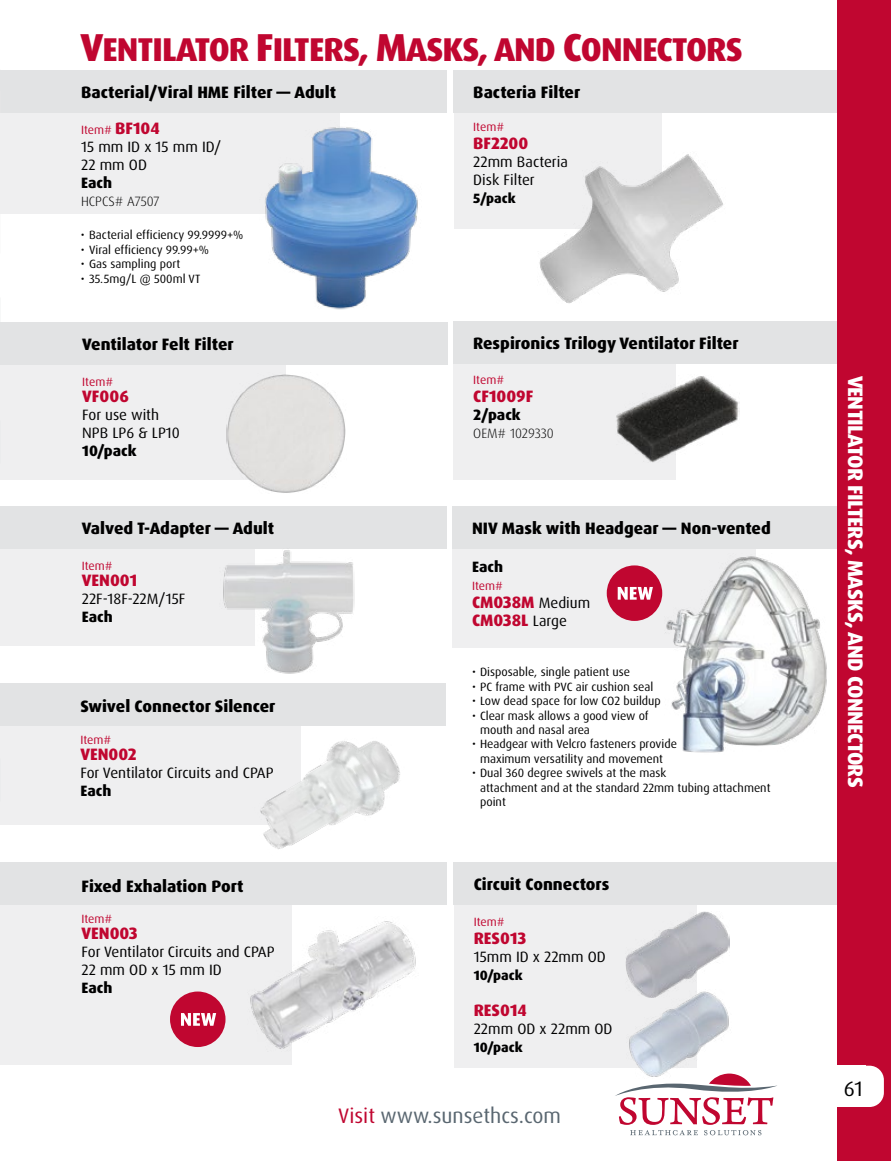
<style>
.page{position:relative;width:891px;height:1161px;background:#fff}
.page>*{position:absolute;margin:0;border:0;box-sizing:border-box;transform-origin:0 0}
.t1{font:800 33px "Dax OT";letter-spacing:-.03em;color:#c00630}
.t2{font:800 21px "Dax OT";letter-spacing:-.03em;color:#fff}
.t3{font:21px "Dax OT";color:#596670}
.t4{font:21px "Dax OT";color:#000}
.t5{font:800 16.5px "Dax OT";color:#000}
.t6{font:800 16.5px/18px "Dax OT";color:#c00630}
.t7{font:15px/18px "Dax OT";color:#000}
.t8{font:800 15px "Dax OT";color:#000}
.t9{font:300 13.5px "Dax OT";color:#000}
.t10{font:800 13.5px "Dax OT";color:#000}
.t11{font:12px/14.4px "Dax OT";color:#000}
.t12{font:12px "Dax OT";color:#c00630}
.s1{font-size:39px}
.s2{font-weight:800;font-size:16.5px}
.s3{font-weight:400;font-size:15px;color:#000}
.s4{color:#c00630}
</style>
<div class="page">
<svg style="left:615px;top:1074px;width:162px;height:61px"></svg>
<div style="left:0;top:95px;width:340px;height:119px;background:#efeff0"></div>
<div style="left:0;top:70px;width:447px;height:43px;background:#e2e3e4"></div>
<div style="left:454px;top:91px;width:208px;height:138px;background:#efeff0"></div>
<div style="left:0;top:704px;width:301px;height:120px;background:#efeff0"></div>
<div style="left:0;top:884px;width:292px;height:181px;background:#efeff0"></div>
<div style="left:454px;top:70px;width:437px;height:43px;background:#e2e3e4"></div>
<div style="left:0;top:683px;width:446px;height:43px;background:#e2e3e4"></div>
<div style="left:0;top:863px;width:447px;height:42px;background:#e2e3e4"></div>
<div style="left:0;top:345px;width:285px;height:134px;background:#efeff0"></div>
<div style="left:0;top:529px;width:255px;height:117px;background:#efeff0"></div>
<div style="left:454px;top:344px;width:222px;height:135px;background:#efeff0"></div>
<div style="left:452px;top:529px;width:304px;height:119px;background:#efeff0"></div>
<div style="left:0;top:322px;width:447px;height:43px;background:#e2e3e4"></div>
<div style="left:0;top:506px;width:447px;height:43px;background:#e2e3e4"></div>
<div style="left:454px;top:321px;width:437px;height:43px;background:#e2e3e4"></div>
<div style="left:452px;top:506px;width:439px;height:43px;background:#e2e3e4"></div>
<img style="left:226px;top:372px;width:120px;height:121px">
<img style="left:539px;top:154px;width:184px;height:150px">
<img style="left:235px;top:741px;width:183px;height:122px">
<img style="left:250px;top:921px;width:166px;height:128px">
<img style="left:616px;top:376px;width:123px;height:87px">
<img style="left:665px;top:556px;width:162px;height:197px">
<img style="left:223px;top:550px;width:132px;height:124px">
<div style="left:454px;top:886px;width:243px;height:181px;background:#efeff0"></div>
<div style="left:454px;top:862px;width:437px;height:43px;background:#e2e3e4"></div>
<img style="left:626px;top:998px;width:106px;height:82px">
<img style="left:625px;top:912px;width:105px;height:86px">
<div style="left:170px;top:992px;width:56px;height:55px;background:#c00630;border-radius:50%"></div>
<svg style="left:181px;top:1013px;width:35px;height:13px"></svg>
<div style="left:607px;top:565px;width:55px;height:56px;background:#c00630;border-radius:50%"></div>
<svg style="left:618px;top:587px;width:35px;height:13px"></svg>
<img style="left:265px;top:127px;width:153px;height:183px">
<div style="left:838px;top:0;width:53px;height:1161px;background:#c00630"></div>
<div style="left:839px;top:1066px;width:45px;height:41px;background:#fff;border-radius:14px"></div>
<div style="left:837px;top:1066px;width:28px;height:41px;background:#fff"></div>
<h1 class="t1" style="left:81px;top:28px;width:664px"><span class="s1">V</span>ENTILATOR <span class="s1">F</span>ILTERS, <span class="s1">M</span>ASKS, AND <span class="s1">C</span>ONNECTORS</h1>
<h3 class="t5" style="left:81px;top:81px;width:256px">Bacterial/Viral HME Filter — Adult</h3>
<p class="t12" style="left:81px;top:122px;width:80px">Item# <span class="s2">BF104</span></p>
<p class="t7" style="left:81px;top:138px;width:141px">15 mm ID x 15 mm ID/<br>22 mm OD</p>
<p class="t8" style="left:81px;top:173px;width:33px">Each</p>
<p class="t9" style="left:81px;top:193px;width:80px">HCPCS# A7507</p>
<p class="t11" style="left:81px;top:228px;width:164px">• Bacterial efficiency 99.9999+%</p>
<p class="t11" style="left:81px;top:242px;width:130px">• Viral efficiency 99.99+%</p>
<p class="t11" style="left:81px;top:257px;width:101px">• Gas sampling port</p>
<p class="t11" style="left:81px;top:271px;width:121px">• 35.5mg/L @ 500ml VT</p>
<h3 class="t5" style="left:82px;top:333px;width:153px">Ventilator Felt Filter</h3>
<p class="t12" style="left:82px;top:374px;width:32px">Item#</p>
<h3 class="t6" style="left:82px;top:387px;width:48px">VF006</h3>
<p class="t7" style="left:82px;top:406px;width:99px">For use with<br>NPB LP6 &amp; LP10</p>
<p class="t8" style="left:82px;top:441px;width:56px">10/pack</p>
<h3 class="t5" style="left:82px;top:518px;width:194px">Valved T-Adapter — Adult</h3>
<p class="t12" style="left:82px;top:558px;width:32px">Item#</p>
<h3 class="t6" style="left:82px;top:572px;width:57px">VEN001</h3>
<p class="t7" style="left:82px;top:590px;width:105px">22F-18F-22M/15F</p>
<p class="t8" style="left:82px;top:607px;width:33px">Each</p>
<h3 class="t5" style="left:80px;top:696px;width:197px">Swivel Connector Silencer</h3>
<p class="t12" style="left:80px;top:732px;width:32px">Item#</p>
<h3 class="t6" style="left:80px;top:746px;width:58px">VEN002</h3>
<p class="t7" style="left:80px;top:764px;width:195px">For Ventilator Circuits and CPAP</p>
<p class="t8" style="left:80px;top:781px;width:33px">Each</p>
<h3 class="t5" style="left:81px;top:875px;width:164px">Fixed Exhalation Port</h3>
<p class="t12" style="left:81px;top:911px;width:32px">Item#</p>
<h3 class="t6" style="left:81px;top:925px;width:58px">VEN003</h3>
<p class="t7" style="left:81px;top:943px;width:195px">For Ventilator Circuits and CPAP<br>22 mm OD x 15 mm ID</p>
<p class="t8" style="left:81px;top:979px;width:33px">Each</p>
<h3 class="t5" style="left:473px;top:82px;width:109px">Bacteria Filter</h3>
<p class="t12" style="left:473px;top:119px;width:32px">Item#</p>
<h3 class="t6" style="left:473px;top:134px;width:57px">BF2200</h3>
<p class="t7" style="left:473px;top:153px;width:96px">22mm Bacteria<br>Disk Filter</p>
<p class="t10" style="left:473px;top:189px;width:44px">5/pack</p>
<h3 class="t5" style="left:473px;top:332px;width:267px">Respironics Trilogy Ventilator Filter</h3>
<p class="t12" style="left:473px;top:373px;width:32px">Item#</p>
<h3 class="t6" style="left:473px;top:388px;width:62px">CF1009F</h3>
<p class="t8" style="left:473px;top:405px;width:49px">2/pack</p>
<p class="t9" style="left:473px;top:425px;width:82px">OEM# 1029330</p>
<h3 class="t5" style="left:472px;top:518px;width:300px">NIV Mask with Headgear — Non-vented</h3>
<p class="t8" style="left:472px;top:557px;width:33px">Each</p>
<p class="t12" style="left:472px;top:578px;width:32px">Item#</p>
<h3 class="t6" style="left:472px;top:594px;width:120px">CM038M <span class="s3">Medium<br></span>CM038L <span class="s3">Large</span></h3>
<p class="t11" style="left:472px;top:665px;width:160px">• Disposable, single patient use</p>
<p class="t11" style="left:472px;top:680px;width:183px">• PC frame with PVC air cushion seal</p>
<p class="t11" style="left:472px;top:694px;width:190px">• Low dead space for low CO2 buildup</p>
<p class="t11" style="left:480px;top:708px;width:170px;text-indent:-8px">• Clear mask allows a good view of mouth and nasal area</p>
<p class="t11" style="left:472px;top:737px;width:206px;text-align:center">• Headgear with Velcro fasteners provide maximum versatility and movement</p>
<p class="t11" style="left:480px;top:766px;width:292px;text-indent:-8px">• Dual 360 degree swivels at the mask<br>attachment and at the standard 22mm tubing attachment point</p>
<h3 class="t5" style="left:474px;top:874px;width:137px">Circuit Connectors</h3>
<p class="t12" style="left:474px;top:915px;width:32px">Item#</p>
<h3 class="t6" style="left:474px;top:930px;width:54px">RES013</h3>
<p class="t7" style="left:474px;top:948px;width:134px">15mm ID x 22mm OD</p>
<p class="t10" style="left:474px;top:967px;width:51px">10/pack</p>
<h3 class="t6" style="left:474px;top:1002px;width:55px">RES014</h3>
<p class="t7" style="left:474px;top:1020px;width:140px">22mm OD x 22mm OD</p>
<p class="t10" style="left:474px;top:1039px;width:51px">10/pack</p>
<h2 class="t3" style="left:338px;top:1103px;width:224px"><span class="s4">Visit</span> www.sunsethcs.com</h2>
<h2 class="t2" style="left:869px;top:376px;width:414px;rotate:90deg">VENTILATOR FILTERS, MASKS, AND CONNECTORS</h2>
<h2 class="t4" style="left:844px;top:1076px;width:21px">61</h2>
</div>
